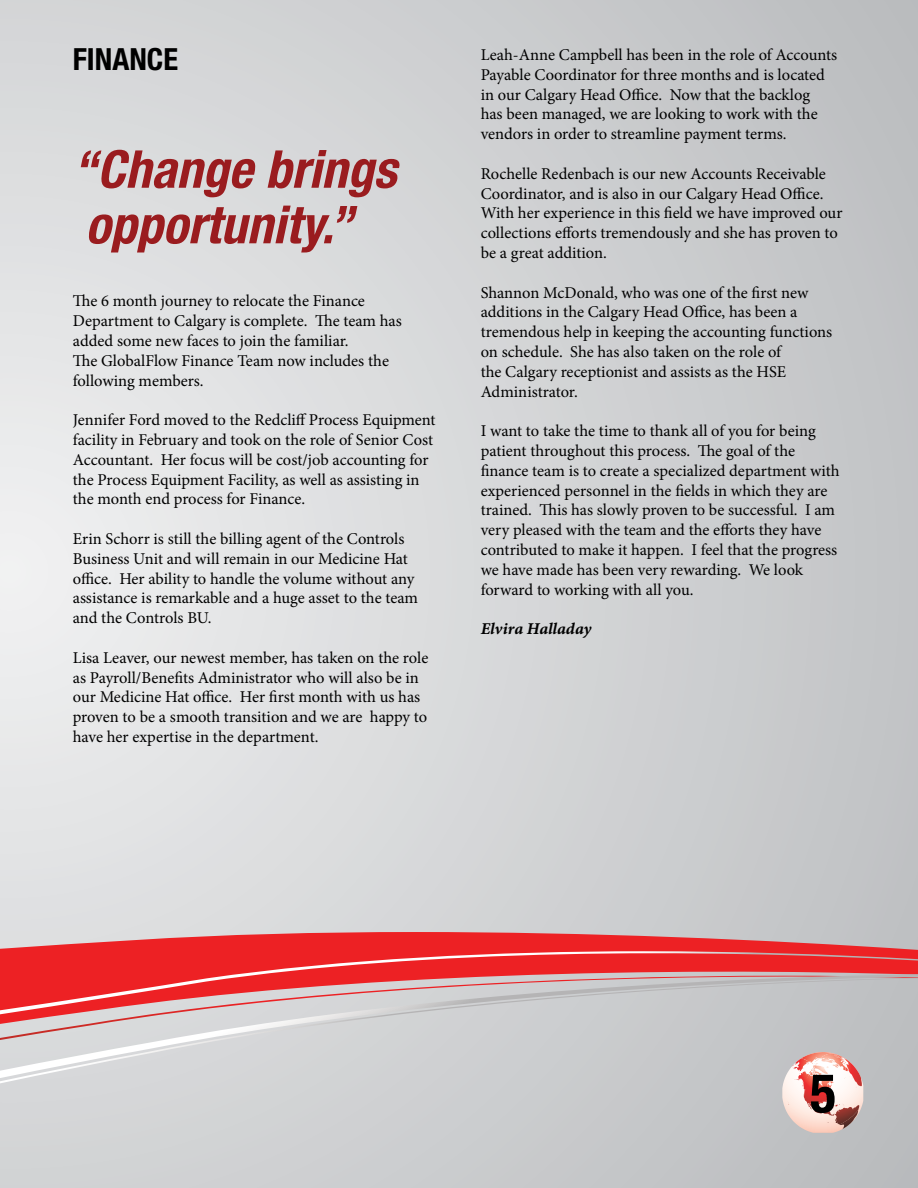
<style>
.page{position:relative;width:918px;height:1188px;background:#fff}
.page>*{position:absolute;margin:0;border:0;box-sizing:border-box;transform-origin:0 0}
.t1{font:700 condensed 54px "Helvetica Neue LT Std";color:#000}
.t2{font:italic 700 condensed 52.2px/55.5px "Helvetica Neue LT Std";color:#9a1c1f}
.t3{font:700 condensed 30.6px "Helvetica Neue LT Std";color:#000}
.t4{font:16.5px/19.8px "Minion Pro";letter-spacing:-.005em;color:#000}
.t5{font:16.5px "Minion Pro Bold It Capt";letter-spacing:-.005em;color:#000}
</style>
<div class="page">
<div style="left:0;top:0;width:918px;height:1188px;background:linear-gradient(to right,#e6e7e8,#c0c2c4)"></div>
<svg style="left:782px;top:1083px;width:81px;height:50px"></svg>
<svg style="left:0;top:932px;width:918px;height:16px;background:#e16264"></svg>
<svg style="left:0;top:1014px;width:918px;height:69px;background:#d0cecf"></svg>
<svg style="left:0;top:948px;width:918px;height:66px;background:#dd7274"></svg>
<h3 class="t3" style="left:73px;top:40px;width:107px">FINANCE</h3>
<h2 class="t2" style="left:73px;top:142px;width:325px">“Change brings opportunity.”</h2>
<p class="t4" style="left:73px;top:291px;width:331px">The 6 month journey to relocate the Finance Department to Calgary is complete. The team has added some new faces to join the familiar.<br>The GlobalFlow Finance Team now includes the following members.</p>
<p class="t4" style="left:73px;top:410px;width:364px">Jennifer Ford moved to the Redcliff Process Equipment facility in February and took on the role of Senior Cost Accountant. Her focus will be cost/job accounting for the Process Equipment Facility, as well as assisting in the month end process for Finance.</p>
<p class="t4" style="left:73px;top:529px;width:347px">Erin Schorr is still the billing agent of the Controls Business Unit and will remain in our Medicine Hat office. Her ability to handle the volume without any assistance is remarkable and a huge asset to the team and the Controls BU.</p>
<p class="t4" style="left:73px;top:648px;width:357px">Lisa Leaver, our newest member, has taken on the role as Payroll/Benefits Administrator who will also be in our Medicine Hat office. Her first month with us has proven to be a smooth transition and we are happy to have her expertise in the department.</p>
<p class="t4" style="left:481px;top:45px;width:358px">Leah-Anne Campbell has been in the role of Accounts Payable Coordinator for three months and is located in our Calgary Head Office. Now that the backlog<br>has been managed, we are looking to work with the vendors in order to streamline payment terms.</p>
<p class="t4" style="left:481px;top:164px;width:363px">Rochelle Redenbach is our new Accounts Receivable Coordinator, and is also in our Calgary Head Office.<br>With her experience in this field we have improved our collections efforts tremendously and she has proven to be a great addition.</p>
<p class="t4" style="left:481px;top:283px;width:353px">Shannon McDonald, who was one of the first new additions in the Calgary Head Office, has been a tremendous help in keeping the accounting functions on schedule. She has also taken on the role of<br>the Calgary receptionist and assists as the HSE Administrator.</p>
<p class="t4" style="left:481px;top:421px;width:361px">I want to take the time to thank all of you for being patient throughout this process. The goal of the finance team is to create a specialized department with experienced personnel in the fields in which they are trained. This has slowly proven to be successful. I am very pleased with the team and the efforts they have contributed to make it happen. I feel that the progress we have made has been very rewarding. We look forward to working with all you.</p>
<p class="t5" style="left:481px;top:619px;width:112px">Elvira Halladay</p>
<h1 class="t1" style="left:810px;top:1060px;width:27px">5</h1>
</div>
